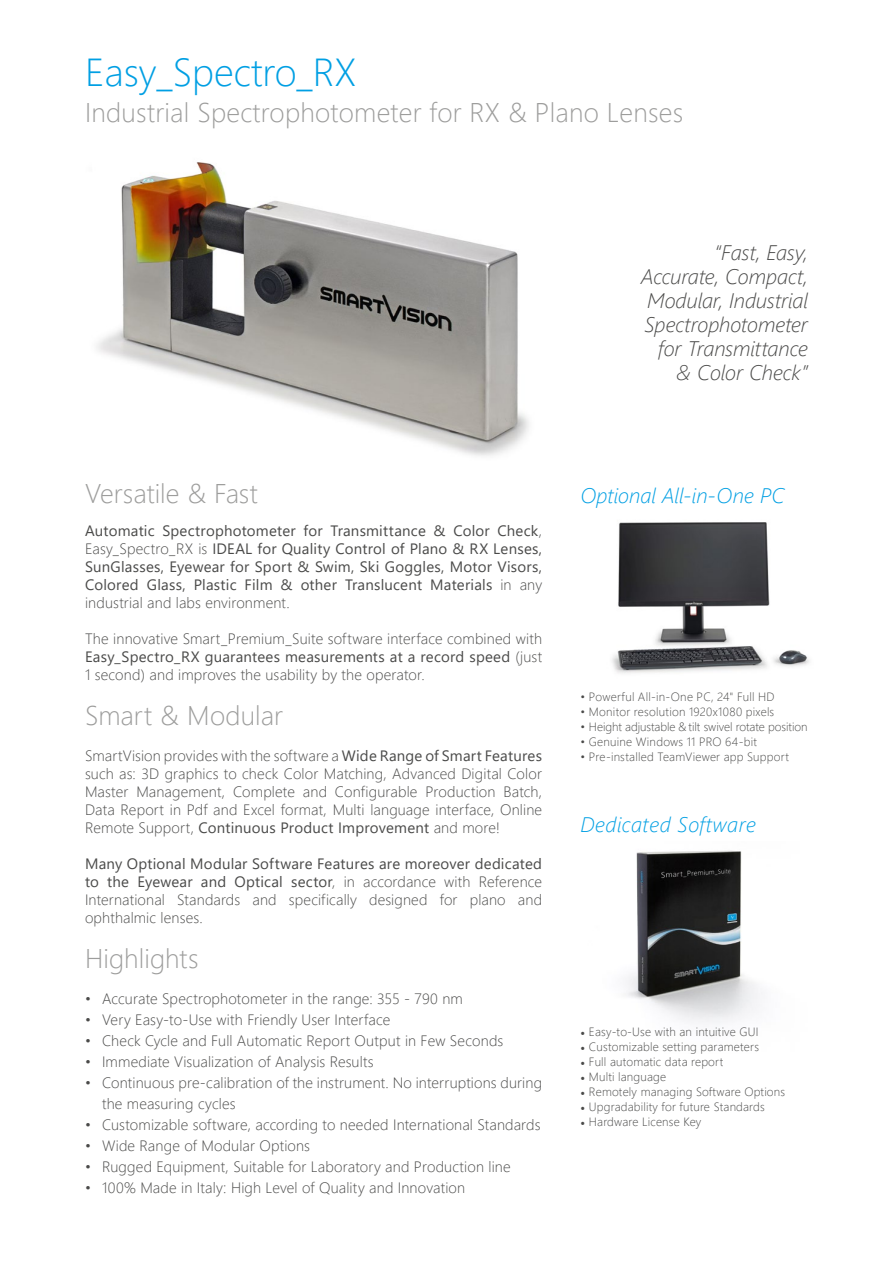
<style>
.page{position:relative;width:893px;height:1263px;background:#fff}
.page>*{position:absolute;margin:0;border:0;box-sizing:border-box;transform-origin:0 0}
.t1{font:300 39px "Segoe UI";color:#009fe3}
.t2{font:300 27px "Segoe UI";letter-spacing:.01em;color:#9d9d9c}
.t3{font:italic 300 21px/24px "Segoe UI";letter-spacing:-.005em;color:#4a4a49;text-align:right}
.t4{font:italic 300 21px "Segoe UI";letter-spacing:.015em;color:#009fe3}
.t5{font:300 15px/18px "Segoe UI";letter-spacing:.01em;color:#4a4a49;text-align:justify}
.t6{font:15px/18px "Segoe UI";letter-spacing:.015em;color:#4a4a49;text-align:justify}
.t7{font:300 12px "Segoe UI";letter-spacing:.015em;color:#4a4a49}
.t8{font:300 12px "Segoe UI";letter-spacing:-.005em;color:#4a4a49}
.s1{font-weight:300}
.s2{font-weight:400}
.s3{font-family:"Minion Pro";font-weight:400}
</style>
<div class="page">
<img style="left:612px;top:522px;width:197px;height:152px">
<img style="left:626px;top:850px;width:136px;height:173px">
<img style="left:96px;top:162px;width:433px;height:294px">
<h1 class="t1" style="left:85px;top:35px;width:273px">Easy_Spectro_RX</h1>
<h2 class="t2" style="left:85px;top:87px;width:600px">Industrial Spectrophotometer for RX &amp; Plano Lenses</h2>
<h3 class="t3" style="left:641px;top:237px;width:168px">“Fast, Easy,<br>Accurate, Compact,<br>Modular, Industrial<br>Spectrophotometer for Transmittance &amp; Color Check”</h3>
<h2 class="t2" style="left:85px;top:468px;width:174px">Versatile &amp; Fast</h2>
<p class="t6" style="left:85px;top:520px;width:459px">Automatic Spectrophotometer for Transmittance &amp; Color Check<span class="s1">, Easy_Spectro_RX is</span> IDEAL for Quality Control of Plano &amp; RX Lenses, SunGlasses, Eyewear for Sport &amp; Swim, Ski Goggles, Motor Visors, Colored Glass, Plastic Film &amp; other Translucent Materials <span class="s1">in any industrial and labs environment.</span></p>
<p class="t5" style="left:85px;top:628px;width:459px">The innovative Smart_Premium_Suite software interface combined with <span class="s2">Easy_Spectro_RX guarantees measurements at a record speed</span> (just 1 second) and improves the usability by the operator.</p>
<h2 class="t2" style="left:85px;top:690px;width:200px">Smart &amp; Modular</h2>
<p class="t5" style="left:85px;top:745px;width:459px">SmartVision provides with the software a <span class="s2">Wide Range of Smart Features </span>such as: 3D graphics to check Color Matching, Advanced Digital Color Master Management, Complete and Configurable Production Batch, Data Report in Pdf and Excel format, Multi language interface, Online Remote Support, <span class="s2">Continuous Product Improvement</span> and more!</p>
<p class="t5" style="left:85px;top:853px;width:459px"><span class="s2">Many Optional Modular Software Features are moreover dedicated to the Eyewear and Optical sector</span>, in accordance with Reference International Standards and specifically designed for plano and ophthalmic lenses.</p>
<h2 class="t2" style="left:85px;top:933px;width:115px">Highlights</h2>
<p class="t5" style="left:85px;top:988px;width:379px">• Accurate Spectrophotometer in the range: 355 - 790 nm</p>
<p class="t5" style="left:85px;top:1009px;width:307px">• Very Easy-to-Use with Friendly User Interface</p>
<p class="t5" style="left:85px;top:1030px;width:420px">• Check Cycle and Full Automatic Report Output in Few Seconds</p>
<p class="t5" style="left:85px;top:1051px;width:290px">• Immediate Visualization of Analysis Results</p>
<p class="t5" style="left:102px;top:1071px;width:442px;line-height:21px;text-indent:-17px">• Continuous pre-calibration of the instrument. No interruptions during the measuring cycles</p>
<p class="t5" style="left:85px;top:1114px;width:457px">• Customizable software, according to needed International Standards</p>
<p class="t5" style="left:85px;top:1135px;width:227px">• Wide Range of Modular Options</p>
<p class="t5" style="left:85px;top:1156px;width:427px">• Rugged Equipment, Suitable for Laboratory and Production line</p>
<p class="t5" style="left:85px;top:1177px;width:382px">• 100% Made in Italy: High Level of Quality and Innovation</p>
<h3 class="t4" style="left:580px;top:476px;width:206px">Optional All-in-One PC</h3>
<p class="t7" style="left:580px;top:686px;width:196px">• Powerful All-in-One PC, 24" Full HD</p>
<p class="t7" style="left:580px;top:701px;width:195px">• Monitor resolution 1920x1080 pixels</p>
<p class="t8" style="left:580px;top:716px;width:229px">• Height adjustable &amp; tilt swivel rotate position</p>
<p class="t7" style="left:580px;top:731px;width:178px">• Genuine Windows 11 PRO 64-bit</p>
<p class="t7" style="left:580px;top:746px;width:210px">• Pre-installed TeamViewer app Support</p>
<h3 class="t4" style="left:580px;top:805px;width:177px">Dedicated Software</h3>
<p class="t7" style="left:580px;top:1020px;width:180px"><span class="s3">•</span> Easy-to-Use with an intuitive GUI</p>
<p class="t7" style="left:580px;top:1035px;width:180px"><span class="s3">•</span> Customizable setting parameters</p>
<p class="t7" style="left:580px;top:1050px;width:145px"><span class="s3">•</span> Full automatic data report</p>
<p class="t7" style="left:580px;top:1065px;width:87px"><span class="s3">•</span> Multi language</p>
<p class="t7" style="left:580px;top:1080px;width:206px"><span class="s3">•</span> Remotely managing Software Options</p>
<p class="t7" style="left:580px;top:1095px;width:186px"><span class="s3">•</span> Upgradability for future Standards</p>
<p class="t7" style="left:580px;top:1110px;width:122px"><span class="s3">•</span> Hardware License Key</p>
</div>
